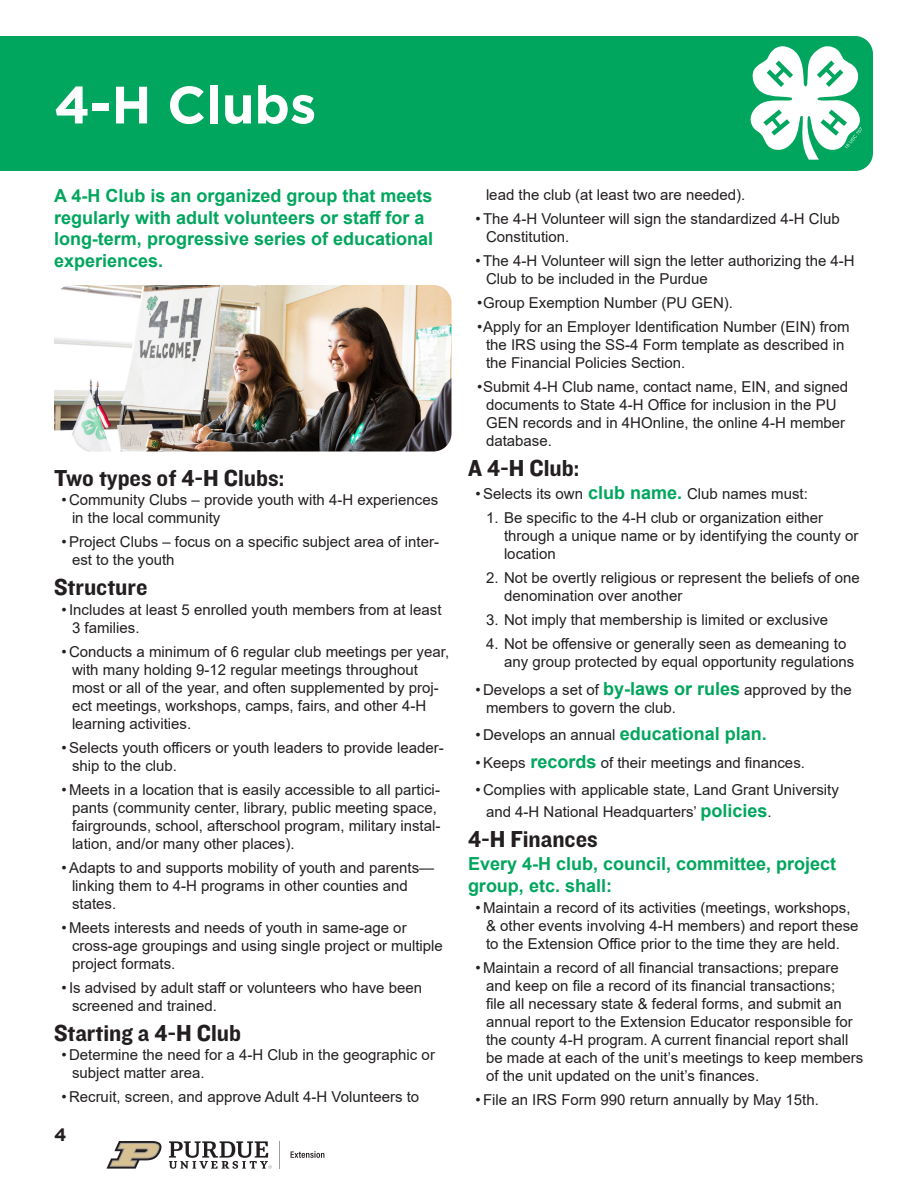
<style>
.page{position:relative;width:918px;height:1188px;background:#fff}
.page>*{position:absolute;margin:0;border:0;box-sizing:border-box;transform-origin:0 0}
.Page_Heading{font:700 52.5px "Gotham";color:#fff}
.Subheading{font:24px "Knockout HTF51 Middleweight";color:#231f20}
.Body{font:700 18px/21.6px "Arial";color:#00a65d}
.t1{font:700 18px "Gotham";color:#231f20}
.t2{font:15px/18px "Arial";color:#231f20}
.s1{font-weight:700;font-size:18px;color:#00a65d}
</style>
<div class="page">
<div style="left:0;top:36px;width:873px;height:135px;background:#00a65d"></div>
<svg style="left:751px;top:46px;width:111px;height:114px"></svg>
<svg style="left:291px;top:1151px;width:33px;height:7px"></svg>
<svg style="left:279px;top:1141px;width:1px;height:28px"></svg>
<svg style="left:106px;top:1141px;width:56px;height:28px"></svg>
<svg style="left:169px;top:1141px;width:103px;height:28px"></svg>
<img style="left:54px;top:285px;width:398px;height:167px">
<p class="Page_Heading" style="left:54px;top:75px;width:264px">4-H Clubs</p>
<p class="Body" style="left:54px;top:185px;width:381px">A 4-H Club is an organized group that meets regularly with adult volunteers or staff for a long-term, progressive series of educational experiences.</p>
<p class="Subheading" style="left:54px;top:465px;width:232px">Two types of 4-H Clubs:</p>
<p class="t2" style="left:72px;top:491px;width:368px;text-indent:-10px">• Community Clubs – provide youth with 4-H experiences in the local community</p>
<p class="t2" style="left:72px;top:533px;width:369px;text-indent:-10px">•Project Clubs – focus on a specific subject area of inter&shy;est to the youth</p>
<p class="Subheading" style="left:54px;top:575px;width:95px">Structure</p>
<p class="t2" style="left:72px;top:601px;width:371px;text-indent:-10px">•Includes at least 5 enrolled youth members from at least<br>3 families.</p>
<p class="t2" style="left:72px;top:643px;width:379px;text-indent:-10px">• Conducts a minimum of 6 regular club meetings per year, with many holding 9-12 regular meetings throughout most or all of the year, and often supplemented by proj&shy;ect meetings, workshops, camps, fairs, and other 4-H learning activities.</p>
<p class="t2" style="left:72px;top:739px;width:373px;text-indent:-10px">•Selects youth officers or youth leaders to provide leader&shy;ship to the club.</p>
<p class="t2" style="left:72px;top:781px;width:370px;text-indent:-10px">• Meets in a location that is easily accessible to all partici&shy;pants (community center, library, public meeting space, fairgrounds, school, afterschool program, military instal&shy;lation, and/or many other places).</p>
<p class="t2" style="left:72px;top:859px;width:364px;text-indent:-10px">•Adapts to and supports mobility of youth and parents— linking them to 4-H programs in other counties and states.</p>
<p class="t2" style="left:72px;top:919px;width:372px;text-indent:-10px">• Meets interests and needs of youth in same-age or cross-age groupings and using single project or multiple project formats.</p>
<p class="t2" style="left:72px;top:979px;width:352px;text-indent:-10px">•Is advised by adult staff or volunteers who have been screened and trained.</p>
<p class="Subheading" style="left:54px;top:1020px;width:189px">Starting a 4-H Club</p>
<p class="t2" style="left:72px;top:1046px;width:364px;text-indent:-10px">• Determine the need for a 4-H Club in the geographic or subject matter area.</p>
<p class="t2" style="left:62px;top:1088px;width:359px">• Recruit, screen, and approve Adult 4-H Volunteers to</p>
<p class="t1" style="left:54px;top:1124px;width:14px">4</p>
<p class="t2" style="left:486px;top:186px;width:261px">lead the club (at least two are needed).</p>
<p class="t2" style="left:486px;top:210px;width:355px;text-indent:-10px">•The 4-H Volunteer will sign the standardized 4-H Club<br>Constitution.</p>
<p class="t2" style="left:486px;top:252px;width:370px;text-indent:-10px">•The 4-H Volunteer will sign the letter authorizing the 4-H<br>Club to be included in the Purdue</p>
<p class="t2" style="left:477px;top:294px;width:258px">•Group Exemption Number (PU GEN).</p>
<p class="t2" style="left:486px;top:318px;width:365px;text-indent:-9px">•Apply for an Employer Identification Number (EIN) from the IRS using the SS-4 Form template as described in the Financial Policies Section.</p>
<p class="t2" style="left:486px;top:378px;width:364px;text-indent:-9px">•Submit 4-H Club name, contact name, EIN, and signed documents to State 4-H Office for inclusion in the PU GEN records and in 4HOnline, the online 4-H member database.</p>
<p class="Subheading" style="left:468px;top:455px;width:113px">A 4-H Club:</p>
<p class="t2" style="left:476px;top:485px;width:334px">•Selects its own <span class="s1">club name.</span> Club names must:</p>
<p class="t2" style="left:504px;top:509px;width:356px;text-indent:-18px">1. Be specific to the 4-H club or organization either through a unique name or by identifying the county or location</p>
<p class="t2" style="left:504px;top:569px;width:357px;text-indent:-18px">2. Not be overtly religious or represent the beliefs of one denomination over another</p>
<p class="t2" style="left:486px;top:611px;width:344px">3. Not imply that membership is limited or exclusive</p>
<p class="t2" style="left:504px;top:635px;width:352px;text-indent:-18px">4. Not be offensive or generally seen as demeaning to any group protected by equal opportunity regulations</p>
<p class="t2" style="left:486px;top:680px;width:367px;text-indent:-10px">• Develops a set of <span class="s1">by-laws or rules</span> approved by the members to govern the club.</p>
<p class="t2" style="left:476px;top:726px;width:293px">• Develops an annual <span class="s1">educational plan.</span></p>
<p class="t2" style="left:476px;top:753px;width:331px">•Keeps <span class="s1">records</span> of their meetings and finances.</p>
<p class="t2" style="left:486px;top:779px;width:354px;line-height:21.6px;text-indent:-10px">• Complies with applicable state, Land Grant University and 4-H National Headquarters’ <span class="s1">policies</span>.</p>
<p class="Subheading" style="left:468px;top:826px;width:131px">4-H Finances</p>
<p class="Body" style="left:468px;top:853px;width:370px">Every 4-H club, council, committee, project group, etc. shall:</p>
<p class="t2" style="left:486px;top:898px;width:374px;text-indent:-10px">• Maintain a record of its activities (meetings, workshops, &amp; other events involving 4-H members) and report these to the Extension Office prior to the time they are held.</p>
<p class="t2" style="left:486px;top:958px;width:379px;text-indent:-10px">• Maintain a record of all financial transactions; prepare and keep on file a record of its financial transactions;<br>file all necessary state &amp; federal forms, and submit an annual report to the Extension Educator responsible for the county 4-H program. A current financial report shall be made at each of the unit’s meetings to keep members of the unit updated on the unit’s finances.</p>
<p class="t2" style="left:476px;top:1090px;width:345px">•File an IRS Form 990 return annually by May 15th.</p>
</div>
